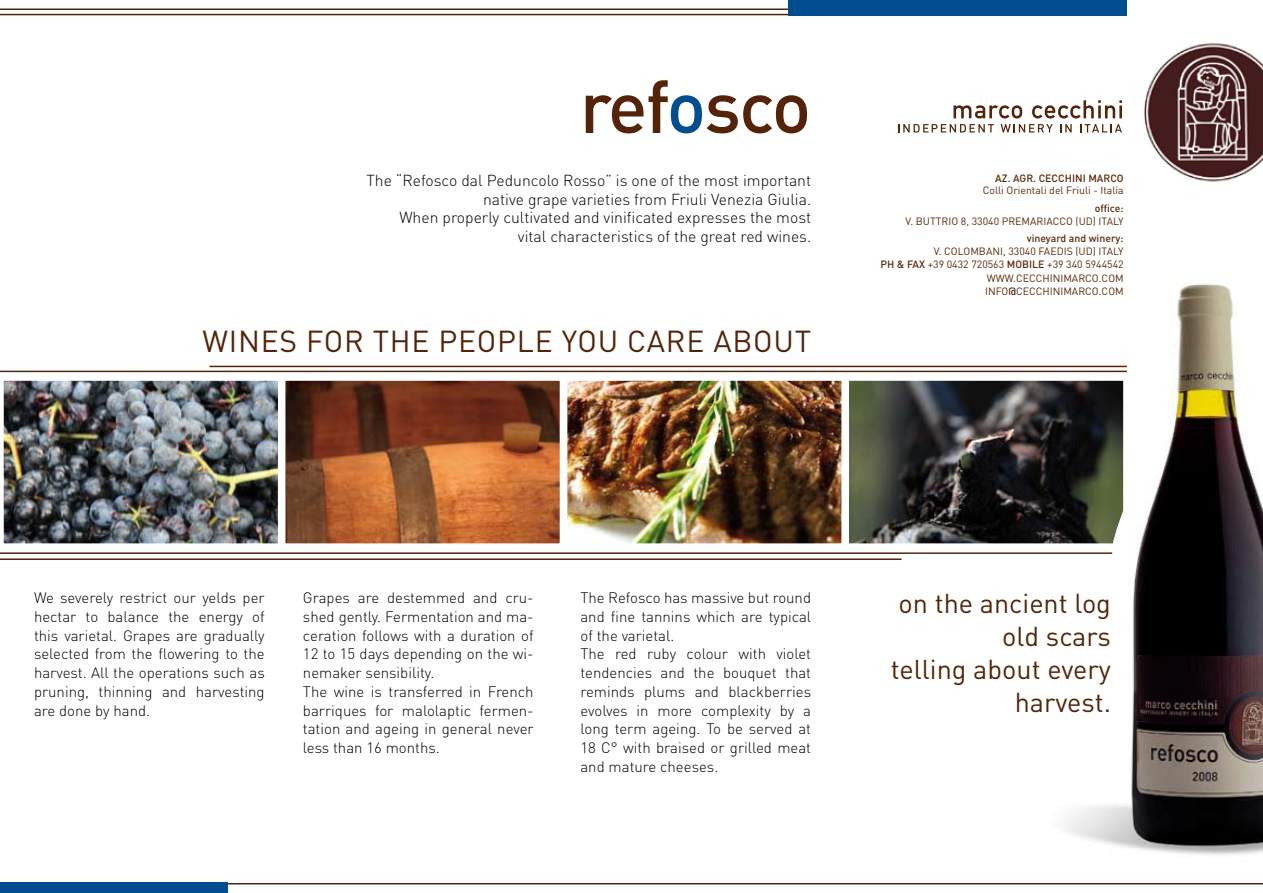
<style>
.page{position:relative;width:1263px;height:893px;background:#fff}
.page>*{position:absolute;margin:0;border:0;box-sizing:border-box;transform-origin:0 0}
.t1{font:500 73.5px "DIN";color:#532409}
.t2{font:30px "DIN";letter-spacing:.025em;color:#532409}
.t3{font:27px/33px "DIN";color:#532409;text-align:right}
.t4{font:300 15.75px/18.9px "DIN";color:#000;text-align:right}
.t5{font:300 15px/18.8px "DIN";color:#000}
.t6{font:10.5px "DIN";color:#582809}
.t7{font:500 10.5px "DIN";color:#582809}
.s1{color:#004e8f}
.s2{font-weight:500}
</style>
<div class="page">
<img style="left:1032px;top:283px;width:231px;height:572px">
<img style="left:287px;top:382px;width:835px;height:160px">
<div style="left:841px;top:373px;width:290px;height:178px;border:8px solid #fff"></div>
<hr style="left:0;top:371px;width:1127px;height:1px;background:#532409">
<div style="left:560px;top:373px;width:289px;height:178px;border:8px solid #fff"></div>
<hr style="left:225px;top:883px;width:1038px;height:1px;background:#532409">
<hr style="left:0;top:9px;width:789px;height:1px;background:#532409">
<hr style="left:0;top:552px;width:1127px;height:2px;background:#532409">
<hr style="left:0;top:558px;width:901px;height:2px;background:#532409">
<hr style="left:0;top:14px;width:789px;height:1px;background:#532409">
<div style="left:0;top:883px;width:228px;height:10px;background:#004e8f"></div>
<div style="left:789px;top:0;width:338px;height:15px;background:#004e8f"></div>
<img style="left:3px;top:380px;width:275px;height:164px">
<div style="left:278px;top:373px;width:289px;height:178px;border:8px solid #fff"></div>
<svg style="left:1111px;top:426px;width:52px;height:151px"></svg>
<svg style="left:898px;top:100px;width:224px;height:33px"></svg>
<hr style="left:209px;top:366px;width:918px;height:1px;background:#532409">
<img style="left:1143px;top:43px;width:120px;height:139px">
<h1 class="t1" style="left:580px;top:59px;width:233px">ref<span class="s1">o</span>sco</h1>
<p class="t4" style="left:366px;top:170px;width:446px">The “Refosco dal Peduncolo Rosso” is one of the most important native grape varieties from Friuli Venezia Giulia.<br>When properly cultivated and vinificated expresses the most<br>vital characteristics of the great red wines.</p>
<h2 class="t2" style="left:203px;top:322px;width:610px">WINES FOR THE PEOPLE YOU CARE ABOUT</h2>
<p class="t7" style="left:995px;top:171px;width:130px">Az. Agr. Cecchini Marco</p>
<p class="t6" style="left:983px;top:184px;width:142px">COLLI ORIENTALI DEL FRIULI - ITALIA</p>
<p class="t7" style="left:1095px;top:201px;width:30px">office:</p>
<p class="t6" style="left:905px;top:214px;width:24px">V. BUTTRIO</p>
<p class="t6" style="left:961px;top:214px;width:77px">8, 33040 PRE MARIACCO</p>
<p class="t6" style="left:1075px;top:214px;width:50px">(UD) ITALY</p>
<p class="t7" style="left:1027px;top:232px;width:98px">vineyard and winery:</p>
<p class="t6" style="left:934px;top:245px;width:24px">V. COLO</p>
<p class="t6" style="left:970px;top:245px;width:15px">MBANI</p>
<p class="t6" style="left:1003px;top:245px;width:122px">, 33040 FAEDIS (UD) ITALY</p>
<p class="t6" style="left:880px;top:258px;width:245px"><span class="s2">Ph &amp; Fax</span> +39 0432 720563 <span class="s2">MobilE</span> +39 340 5944542</p>
<p class="t6" style="left:987px;top:271px;width:10px">WWW</p>
<p class="t6" style="left:1013px;top:271px;width:10px">.CECCHINI</p>
<p class="t6" style="left:1063px;top:271px;width:17px">MARCO</p>
<p class="t6" style="left:1099px;top:271px;width:26px">.COM</p>
<p class="t6" style="left:985px;top:284px;width:7px">INFO</p>
<p class="t6" style="left:1008px;top:284px;width:15px"><span class="s2">@</span>CECCHINI</p>
<p class="t6" style="left:1063px;top:284px;width:17px">MARCO</p>
<p class="t6" style="left:1099px;top:284px;width:26px">.COM</p>
<p class="t5" style="left:34px;top:588px;width:232px;text-align:justify">We severely restrict our yelds per hectar to balance the energy of this varietal. Grapes are gradually selected from the flowering to the harvest. All the operations such as pruning, thinning and harvesting are done by hand.</p>
<p class="t5" style="left:303px;top:588px;width:232px">Grapes are destemmed and cru&shy;shed gently. Fermentation and ma&shy;ceration follows with a duration of<br>12 to 15 days depending on the wi&shy;nemaker sensibility.<br>The wine is transferred in French barriques for malolaptic fermen&shy;tation and ageing in general never less than 16 months.</p>
<p class="t5" style="left:580px;top:588px;width:232px">The Refosco has massive but round and fine tannins which are typical of the varietal.<br>The red ruby colour with violet tendencies and the bouquet that reminds plums and blackberries evolves in more complexity by a long term ageing. To be served at<br>18 C° with braised or grilled meat and mature cheeses.</p>
<h3 class="t3" style="left:891px;top:586px;width:222px">ON THE ANCIENT LOG<br>OLD SCARS<br>TELLING ABOUT EVERY<br>HARVEST.</h3>
</div>
